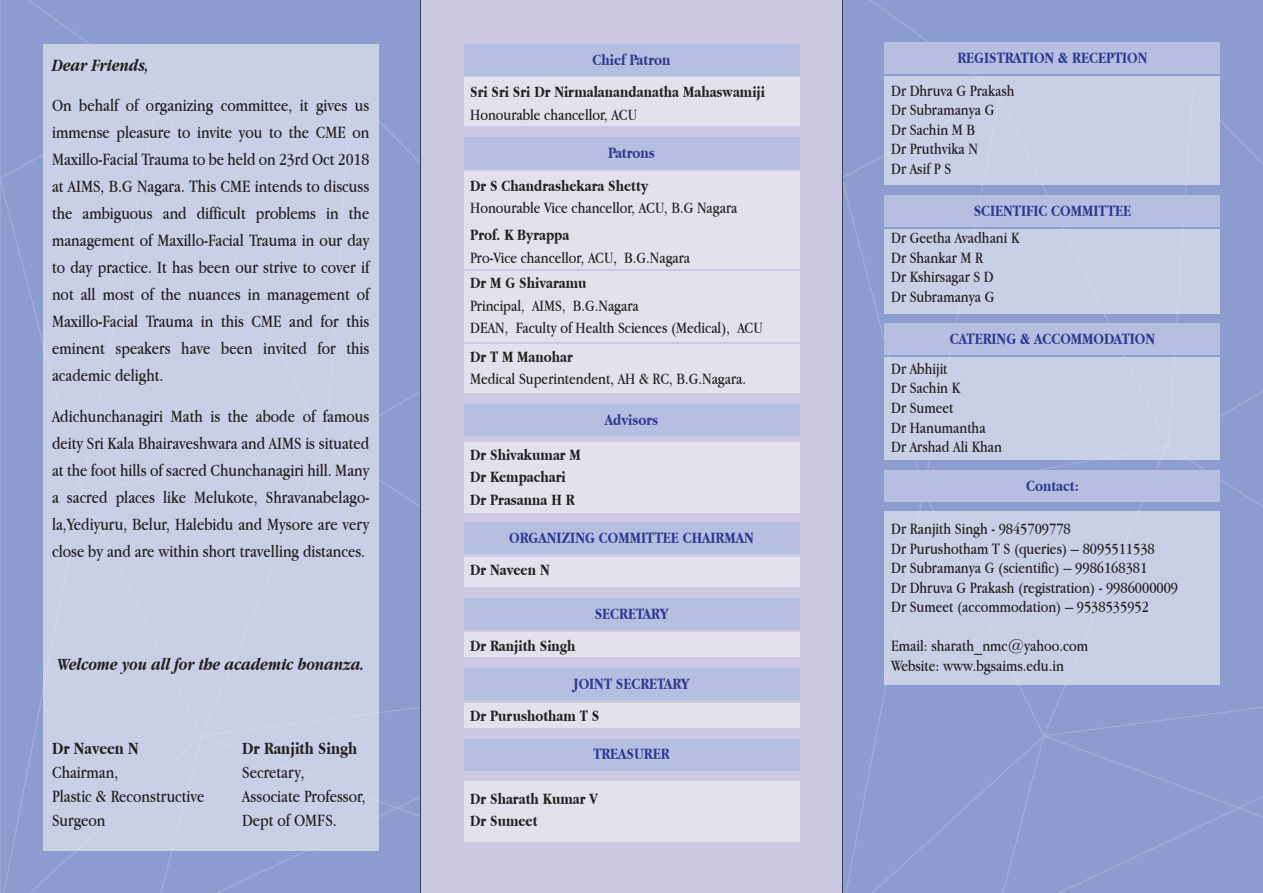
<style>
.page{position:relative;width:1263px;height:893px;background:#fff}
.page>*{position:absolute;margin:0;border:0;box-sizing:border-box;transform-origin:0 0}
.t1{font:18px/27px "Apple Garamond";color:#231f20;text-align:justify}
.t2{font:italic 700 18px "Apple Garamond";color:#231f20}
.t3{font:700 18px "Apple Garamond";color:#231f20}
.t4{font:16.5px/19.5px "Apple Garamond";color:#231f20}
.t5{font:700 16.5px/22.5px "Apple Garamond";color:#231f20}
.t6{font:700 16.5px "Apple Garamond";color:#2b3990}
</style>
<div class="page">
<div style="left:0;top:0;width:420px;height:893px;background:#8e9dcf"></div>
<svg style="left:378px;top:92px;width:42px;height:353px"></svg>
<svg style="left:378px;top:445px;width:42px;height:292px"></svg>
<div style="left:7px;top:734px;width:196px;height:159px;background:#8e9dcf"></div>
<div style="left:0;top:91px;width:43px;height:402px;background:#8e9dcf"></div>
<div style="left:843px;top:0;width:420px;height:893px;background:#8e9dcf"></div>
<div style="left:1167px;top:92px;width:96px;height:353px;background:#8e9dcf"></div>
<div style="left:922px;top:445px;width:341px;height:292px;background:#8e9dcf"></div>
<div style="left:849px;top:734px;width:196px;height:159px;background:#8e9dcf"></div>
<div style="left:843px;top:91px;width:158px;height:402px;background:#8e9dcf"></div>
<div style="left:421px;top:0;width:421px;height:893px;background:#ccc9e5"></div>
<div style="left:43px;top:44px;width:335px;height:806px;background:#c9cfe4"></div>
<div style="left:884px;top:43px;width:336px;height:31px;background:#b6bee1"></div>
<div style="left:884px;top:76px;width:336px;height:109px;background:#c9cfe4"></div>
<div style="left:884px;top:470px;width:336px;height:32px;background:#b6bee1"></div>
<div style="left:884px;top:511px;width:336px;height:174px;background:#c9cfe4"></div>
<div style="left:884px;top:195px;width:336px;height:32px;background:#b6bee1"></div>
<div style="left:884px;top:229px;width:336px;height:85px;background:#c9cfe4"></div>
<div style="left:884px;top:323px;width:336px;height:32px;background:#b6bee1"></div>
<div style="left:884px;top:357px;width:336px;height:103px;background:#c9cfe4"></div>
<div style="left:463px;top:137px;width:336px;height:32px;background:#b6bee1"></div>
<div style="left:463px;top:171px;width:336px;height:48px;background:#e2e1ec"></div>
<div style="left:463px;top:221px;width:336px;height:48px;background:#e2e1ec"></div>
<div style="left:463px;top:271px;width:336px;height:70px;background:#e2e1ec"></div>
<div style="left:463px;top:344px;width:336px;height:49px;background:#e2e1ec"></div>
<div style="left:463px;top:44px;width:336px;height:32px;background:#b6bee1"></div>
<div style="left:463px;top:78px;width:336px;height:48px;background:#e2e1ec"></div>
<div style="left:463px;top:404px;width:336px;height:32px;background:#b6bee1"></div>
<div style="left:463px;top:442px;width:336px;height:71px;background:#e2e1ec"></div>
<div style="left:463px;top:522px;width:336px;height:32px;background:#b6bee1"></div>
<div style="left:463px;top:557px;width:336px;height:29px;background:#e2e1ec"></div>
<div style="left:463px;top:598px;width:336px;height:32px;background:#b6bee1"></div>
<div style="left:463px;top:633px;width:336px;height:24px;background:#e2e1ec"></div>
<div style="left:463px;top:668px;width:336px;height:32px;background:#b6bee1"></div>
<div style="left:463px;top:703px;width:336px;height:24px;background:#e2e1ec"></div>
<div style="left:463px;top:739px;width:336px;height:31px;background:#b6bee1"></div>
<div style="left:463px;top:781px;width:336px;height:61px;background:#e2e1ec"></div>
<p class="t2" style="left:52px;top:54px;width:99px">Dear Friends,</p>
<p class="t1" style="left:52px;top:92px;width:319px">On behalf of organizing committee, it gives us immense pleasure to invite you to the CME on Maxillo-Facial Trauma to be held on 23rd Oct 2018 at AIMS, B.G Nagara. This CME intends to discuss the ambiguous and difficult problems in the management of Maxillo-Facial Trauma in our day to day practice. It has been our strive to cover if not all most of the nuances in management of Maxillo-Facial Trauma in this CME and for this eminent speakers have been invited for this academic delight.</p>
<p class="t1" style="left:52px;top:402px;width:319px">Adichunchanagiri Math is the abode of famous deity Sri Kala Bhairaveshwara and AIMS is situated at the foot hills of sacred Chunchanagiri hill. Many a sacred places like Melukote, Shravanabelago&shy;la,Yediyuru, Belur, Halebidu and Mysore are very close by and are within short travelling distances.</p>
<p class="t2" style="left:58px;top:653px;width:308px">Welcome you all for the academic bonanza.</p>
<p class="t3" style="left:52px;top:739px;width:88px">Dr Naveen N</p>
<p class="t1" style="left:52px;top:760px;width:154px;line-height:24px;text-align:left">Chairman,<br>Plastic &amp; Reconstructive<br>Surgeon</p>
<p class="t3" style="left:242px;top:739px;width:117px">Dr Ranjith Singh</p>
<p class="t1" style="left:242px;top:760px;width:125px;line-height:24px;text-align:left">Secretary,<br>Associate Professor,<br>Dept of OMFS.</p>
<p class="t6" style="left:592px;top:50px;width:79px">Chief Patron</p>
<p class="t5" style="left:470px;top:81px;width:296px">Sri Sri Sri Dr Nirmalanandanatha Mahaswamiji</p>
<p class="t4" style="left:470px;top:105px;width:168px">Honourable chancellor, ACU</p>
<p class="t6" style="left:608px;top:143px;width:48px">Patrons</p>
<p class="t5" style="left:470px;top:174px;width:179px">Dr S Chandrashekara Shetty</p>
<p class="t4" style="left:470px;top:198px;width:269px">Honourable Vice chancellor, ACU, B.G Nagara</p>
<p class="t5" style="left:470px;top:224px;width:101px">Prof. K Byrappa</p>
<p class="t4" style="left:470px;top:247px;width:221px">Pro-Vice chancellor, ACU, B.G.Nagara</p>
<p class="t5" style="left:470px;top:272px;width:118px">Dr M G Shivaramu</p>
<p class="t4" style="left:470px;top:294px;width:294px;line-height:22.5px">Principal, AIMS, B.G.Nagara<br>DEAN, Faculty of Health Sciences (Medical), ACU</p>
<p class="t5" style="left:470px;top:345px;width:104px">Dr T M Manohar</p>
<p class="t4" style="left:470px;top:369px;width:277px">Medical Superintendent, AH &amp; RC, B.G.Nagara.</p>
<p class="t5" style="left:470px;top:443px;width:112px">Dr Shivakumar M<br>Dr Kempachari<br>Dr Prasanna H R</p>
<p class="t6" style="left:605px;top:411px;width:55px">Advisors</p>
<p class="t6" style="left:509px;top:528px;width:246px">ORGANIZING COMMITTEE CHAIRMAN</p>
<p class="t5" style="left:470px;top:558px;width:81px">Dr Naveen N</p>
<p class="t6" style="left:595px;top:604px;width:75px">SECRETARY</p>
<p class="t5" style="left:470px;top:634px;width:107px">Dr Ranjith Singh</p>
<p class="t6" style="left:573px;top:674px;width:117px">JOINT SECRETARY</p>
<p class="t5" style="left:470px;top:704px;width:131px">Dr Purushotham T S</p>
<p class="t6" style="left:593px;top:745px;width:78px">TREASURER</p>
<p class="t5" style="left:470px;top:787px;width:129px">Dr Sharath Kumar V<br>Dr Sumeet</p>
<p class="t6" style="left:957px;top:49px;width:192px">REGISTRATION &amp; RECEPTION</p>
<p class="t4" style="left:891px;top:81px;width:125px">Dr Dhruva G Prakash<br>Dr Subramanya G<br>Dr Sachin M B<br>Dr Pruthvika N<br>Dr Asif P S</p>
<p class="t6" style="left:974px;top:202px;width:159px">SCIENTIFIC COMMITTEE</p>
<p class="t4" style="left:891px;top:228px;width:130px">Dr Geetha Avadhani K<br>Dr Shankar M R<br>Dr Kshirsagar S D<br>Dr Subramanya G</p>
<p class="t6" style="left:950px;top:329px;width:207px">CATERING &amp; ACCOMMODATION</p>
<p class="t4" style="left:891px;top:359px;width:112px">Dr Abhijit<br>Dr Sachin K<br>Dr Sumeet<br>Dr Hanumantha<br>Dr Arshad Ali Khan</p>
<p class="t6" style="left:1026px;top:477px;width:54px">Contact:</p>
<p class="t4" style="left:891px;top:519px;width:288px">Dr Ranjith Singh - 9845709778<br>Dr Purushotham T S (queries) – 8095511538<br>Dr Subramanya G (scientific) – 9986168381<br>Dr Dhruva G Prakash (registration) - 9986000009<br>Dr Sumeet (accommodation) – 9538535952</p>
<p class="t4" style="left:891px;top:636px;width:198px">Email: sharath_nmc@yahoo.com<br>Website: www.bgsaims.edu.in</p>
</div>
